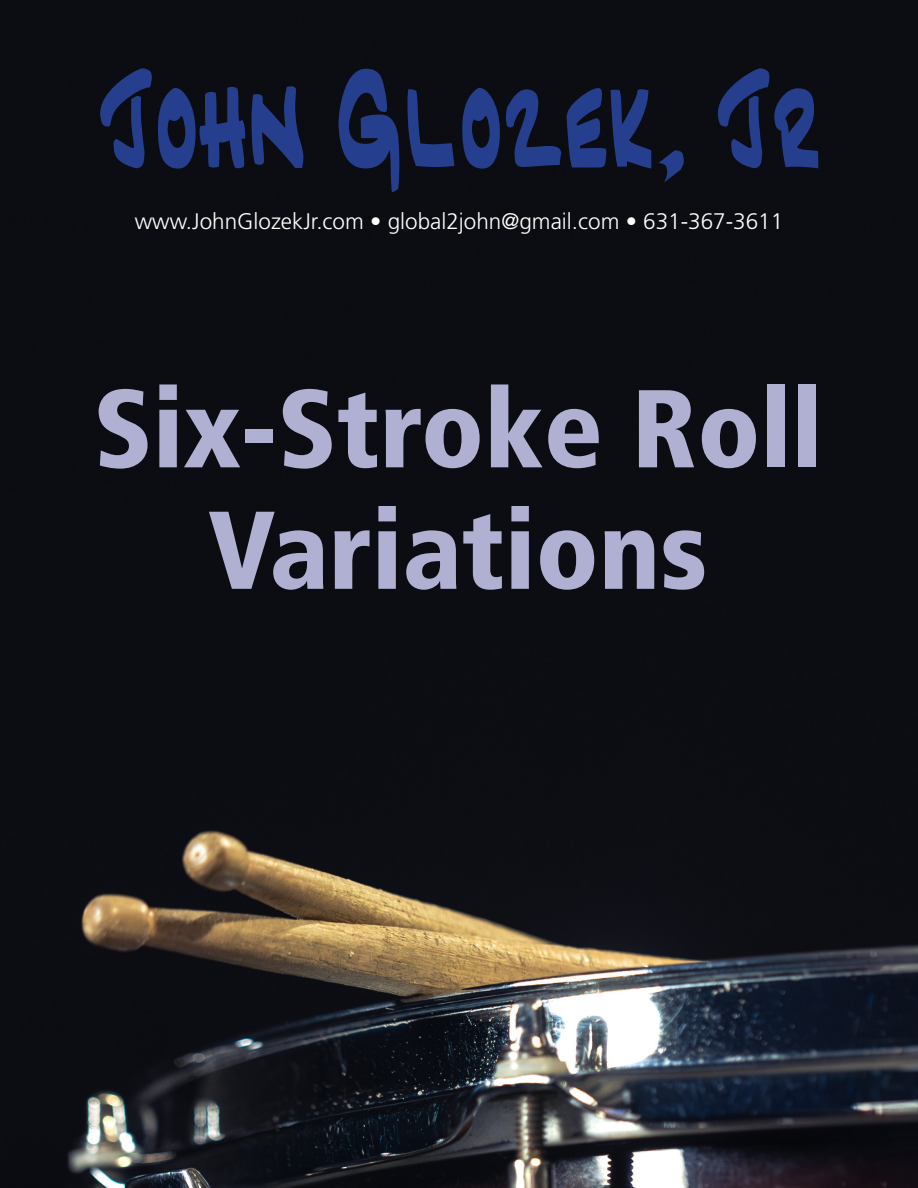
<style>
.page{position:relative;width:918px;height:1188px;background:#fff}
.page>*{position:absolute;margin:0;border:0;box-sizing:border-box;transform-origin:0 0}
.t1{font:120px "Jazz Text";color:#253f8e}
.t2{font:900 condensed 110.55px/121.5px "Frutiger";color:#afb0d2;text-align:center}
.t3{font:300 22.5px "Frutiger";color:#fff}
</style>
<div class="page">
<img style="left:0;top:0;width:918px;height:1188px">
<h1 class="t1" style="left:97px;top:33px;width:726px">JOHN GLOZEK, JR</h1>
<p class="t3" style="left:135px;top:208px;width:650px">www.JohnGlozekJr.com • global2john@gmail.com • 631-367-3611</p>
<h2 class="t2" style="left:93px;top:368px;width:730px">Six-Stroke Roll<br>Variations</h2>
</div>
